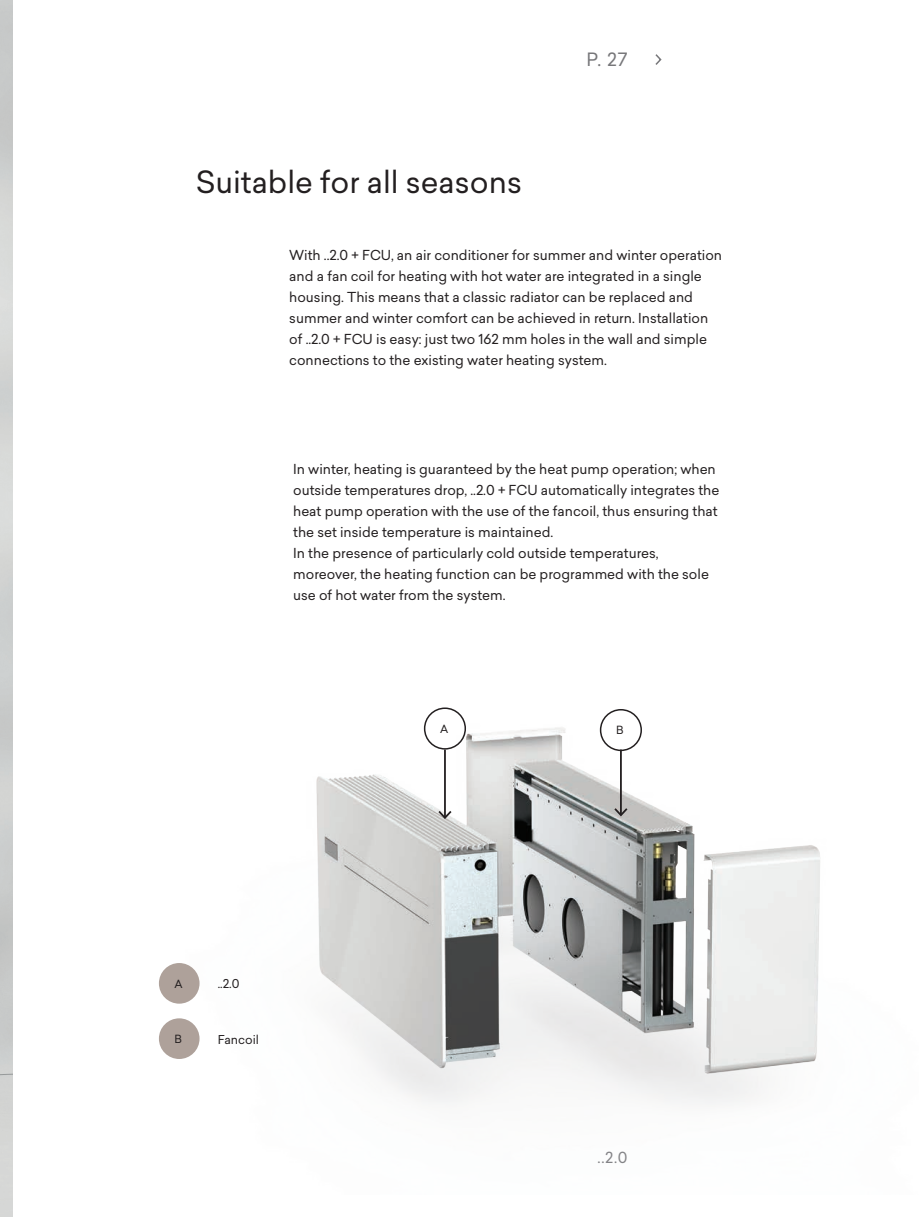
<style>
.page{position:relative;width:919px;height:1217px;background:#fff}
.page>*{position:absolute;margin:0;border:0;box-sizing:border-box;transform-origin:0 0}
.t1{font:30px "Sailec";color:#231f20}
.t2{font:18px "Sailec";color:#77777a}
.t3{font:15px "Sailec";color:#77777a}
.paragrafo{font:13.5px/21px "Sailec";color:#231f20}
.descrizione_icone{font:12px "Sailec";color:#231f20}
.t4{font:11.1px "Sailec";color:#231f20}
</style>
<div class="page">
<svg style="left:655px;top:54px;width:7px;height:11px"></svg>
<img style="left:159px;top:710px;width:661px;height:395px">
<div style="left:159px;top:962px;width:40px;height:41px;background:#aea19a;border-radius:50%"></div>
<div style="left:424px;top:707px;width:42px;height:42px;border:2px solid #231f20;border-radius:50%"></div>
<div style="left:159px;top:1018px;width:40px;height:40px;background:#aea19a;border-radius:50%"></div>
<div style="left:599px;top:708px;width:43px;height:43px;border:2px solid #231f20;border-radius:50%"></div>
<hr style="left:620px;top:749px;width:1px;height:66px;background:#231f20">
<svg style="left:612px;top:806px;width:17px;height:11px"></svg>
<hr style="left:444px;top:749px;width:2px;height:68px;background:#231f20">
<svg style="left:436px;top:808px;width:17px;height:12px"></svg>
<p class="t1" style="left:196px;top:161px;width:328px">Suitable for all seasons</p>
<h2 class="t2" style="left:586px;top:47px;width:43px">P. 27</h2>
<p class="paragrafo" style="left:289px;top:244px;width:434px">With ..2.0 + FCU, an air conditioner for summer and winter operation and a fan coil for heating with hot water are integrated in a single housing. This means that a classic radiator can be replaced and summer and winter comfort can be achieved in return. Installation of ..2.0 + FCU is easy: just two 162 mm holes in the wall and simple connections to the existing water heating system.</p>
<p class="paragrafo" style="left:293px;top:458px;width:427px">In winter, heating is guaranteed by the heat pump operation; when outside temperatures drop, ..2.0 + FCU automatically integrates the heat pump operation with the use of the fancoil, thus ensuring that the set inside temperature is maintained.</p>
<p class="paragrafo" style="left:293px;top:542px;width:417px">In the presence of particularly cold outside temperatures, moreover, the heating function can be programmed with the sole use of hot water from the system.</p>
<p class="t4" style="left:440px;top:720px;width:10px">A</p>
<p class="t4" style="left:616px;top:722px;width:9px">B</p>
<p class="t4" style="left:174px;top:975px;width:10px">A</p>
<p class="t4" style="left:175px;top:1030px;width:9px">B</p>
<p class="descrizione_icone" style="left:218px;top:974px;width:23px">..2.0</p>
<p class="descrizione_icone" style="left:218px;top:1030px;width:43px">Fancoil</p>
<p class="t3" style="left:597px;top:1146px;width:32px">..2.0</p>
</div>
